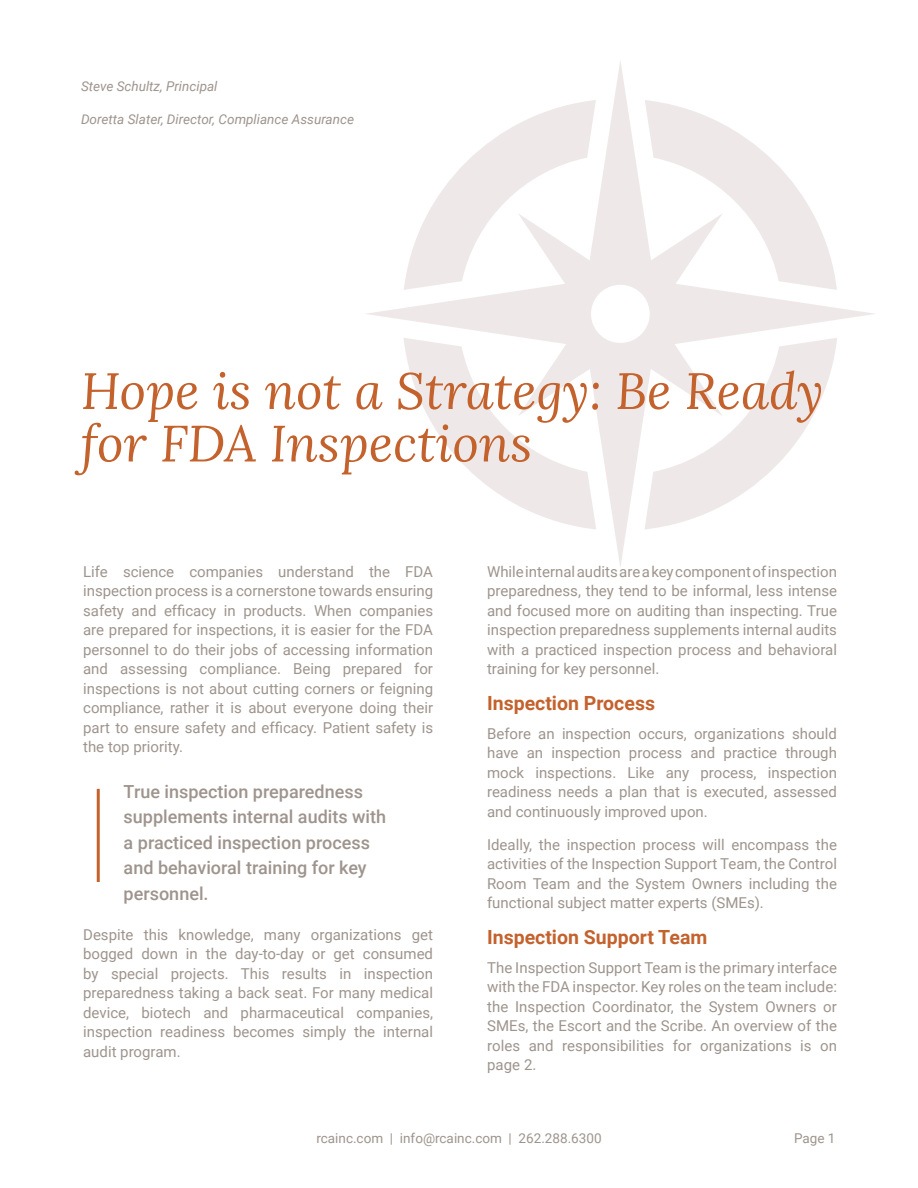
<style>
.page{position:relative;width:918px;height:1188px;background:#fff}
.page>*{position:absolute;margin:0;border:0;box-sizing:border-box;transform-origin:0 0}
.Headline{font:italic 51px/52.5px "Lora";color:#c4622d}
.Subhead{font:700 19.5px "Roboto";color:#c4622d}
.Callouts{font:500 18px/25.5px "Roboto";color:#9e948d}
.Body_Copy{font:15px/19.5px "Roboto";color:#9e948d;text-align:justify}
.Author_1st_Page{font:italic 13.5px "Roboto";color:#9e948d}
.t1{font:13.5px "Roboto";color:#9e948d}
</style>
<div class="page">
<svg style="left:366px;top:61px;width:508px;height:506px"></svg>
<hr style="left:97px;top:789px;width:3px;height:93px;background:#c4622d">
<p class="Author_1st_Page" style="left:81px;top:77px;width:138px">Steve Schultz, Principal</p>
<p class="Author_1st_Page" style="left:81px;top:110px;width:275px">Doretta Slater, Director, Compliance Assurance</p>
<p class="Headline" style="left:81px;top:364px;width:744px">Hope is not a Strategy: Be Ready for FDA Inspections</p>
<p class="Body_Copy" style="left:83px;top:561px;width:351px">Life science companies understand the FDA inspection process is a cornerstone towards ensuring safety and efficacy in products. When companies are prepared for inspections, it is easier for the FDA personnel to do their jobs of accessing information and assessing compliance. Being prepared for inspections is not about cutting corners or feigning compliance, rather it is about everyone doing their part to ensure safety and efficacy. Patient safety is the top priority.</p>
<p class="Callouts" style="left:124px;top:778px;width:264px">True inspection preparedness supplements internal audits with a practiced inspection process and behavioral training for key personnel.</p>
<p class="Body_Copy" style="left:83px;top:924px;width:351px">Despite this knowledge, many organizations get bogged down in the day-to-day or get consumed by special projects. This results in inspection preparedness taking a back seat. For many medical device, biotech and pharmaceutical companies, inspection readiness becomes simply the internal audit program.</p>
<p class="Body_Copy" style="left:487px;top:561px;width:351px">While internal audits are a key component of inspection preparedness, they tend to be informal, less intense and focused more on auditing than inspecting. True inspection preparedness supplements internal audits with a practiced inspection process and behavioral training for key personnel.</p>
<p class="Subhead" style="left:487px;top:689px;width:170px">Inspection Process</p>
<p class="Body_Copy" style="left:487px;top:723px;width:351px">Before an inspection occurs, organizations should have an inspection process and practice through mock inspections. Like any process, inspection readiness needs a plan that is executed, assessed and continuously improved upon.</p>
<p class="Body_Copy" style="left:487px;top:834px;width:351px">Ideally, the inspection process will encompass the activities of the Inspection Support Team, the Control Room Team and the System Owners including the functional subject matter experts (SMEs).</p>
<p class="Subhead" style="left:487px;top:923px;width:222px">Inspection Support Team</p>
<p class="Body_Copy" style="left:487px;top:957px;width:352px">The Inspection Support Team is the primary interface with the FDA inspector. Key roles on the team include: the Inspection Coordinator, the System Owners or SMEs, the Escort and the Scribe. An overview of the roles and responsibilities for organizations is on page 2.</p>
<p class="t1" style="left:316px;top:1129px;width:287px">rcainc.com | info@rcainc.com | 262.288.6300</p>
<p class="t1" style="left:794px;top:1129px;width:43px">Page 1</p>
</div>
